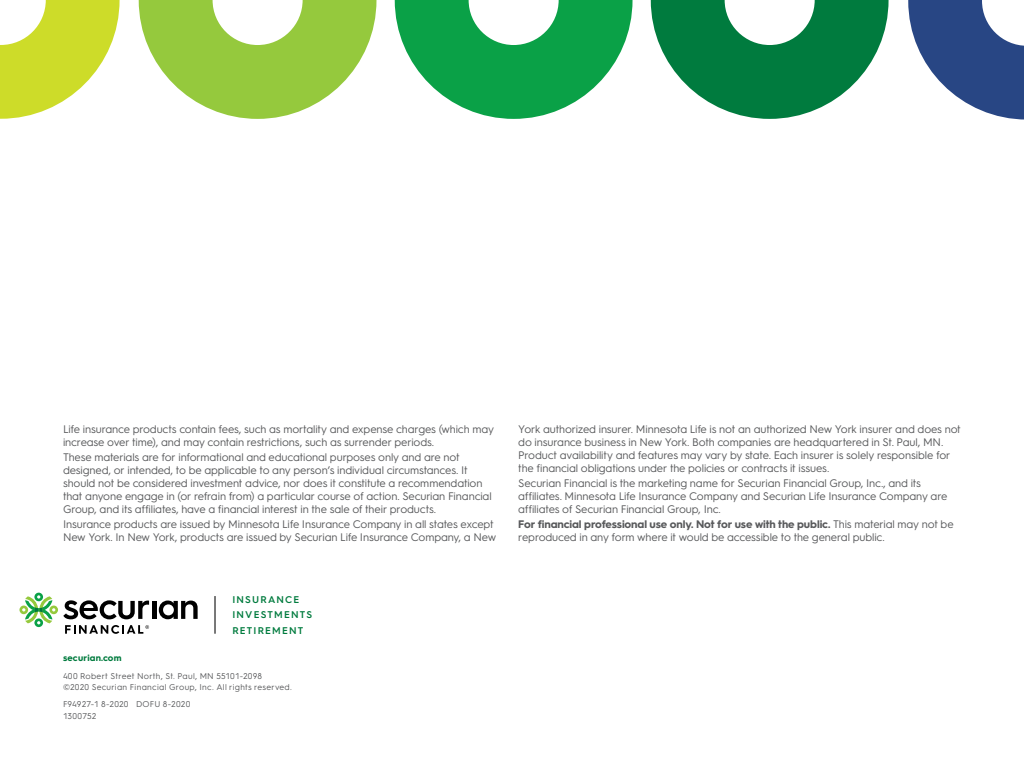
<style>
.page{position:relative;width:1024px;height:768px;background:#fff}
.page>*{position:absolute;margin:0;border:0;box-sizing:border-box;transform-origin:0 0}
.t1{font:11px/13px "Hurme Geometric Sans 3";letter-spacing:-.015em;color:#58595b}
.t2{font:600 9.8px/15.4px "Hurme Geometric Sans 3";letter-spacing:.12em;color:#007b3e}
.t3{font:700 9.1px "Hurme Geometric Sans 3";letter-spacing:.02em;color:#007b3e}
.t4{font:8.4px/11.2px "Hurme Geometric Sans 4";letter-spacing:.025em;color:#58595b}
.s1{font-weight:700}
</style>
<div class="page">
<hr style="left:152px;top:601px;width:4px;height:18px;background:#000">
<svg style="left:159px;top:601px;width:39px;height:18px"></svg>
<svg style="left:19px;top:593px;width:130px;height:41px"></svg>
<hr style="left:214px;top:596px;width:2px;height:38px;background:#000">
<svg style="left:651px;top:0;width:238px;height:119px"></svg>
<svg style="left:395px;top:0;width:238px;height:119px"></svg>
<svg style="left:139px;top:0;width:237px;height:119px"></svg>
<svg style="left:908px;top:0;width:116px;height:120px"></svg>
<svg style="left:0;top:0;width:120px;height:119px"></svg>
<p class="t1" style="left:63px;top:422px;width:433px">Life insurance products contain fees, such as mortality and expense charges (which may increase over time), and may contain restrictions, such as surrender periods.</p>
<p class="t1" style="left:63px;top:450px;width:430px">These materials are for informational and educational purposes only and are not designed, or intended, to be applicable to any person’s individual circumstances. It should not be considered investment advice, nor does it constitute a recommendation that anyone engage in (or refrain from) a particular course of action. Securian Financial Group, and its affiliates, have a financial interest in the sale of their products.</p>
<p class="t1" style="left:63px;top:517px;width:435px">Insurance products are issued by Minnesota Life Insurance Company in all states except<br>New York. In New York, products are issued by Securian Life Insurance Company, a New</p>
<p class="t2" style="left:232px;top:591px;width:81px">INSURANCE<br>INVESTMENTS<br>RETIREMENT</p>
<p class="t3" style="left:63px;top:652px;width:60px">securian.com</p>
<p class="t4" style="left:63px;top:670px;width:230px">400 Robert Street North, St. Paul, MN 55101-2098<br>©2020 Securian Financial Group, Inc. All rights reserved.</p>
<p class="t4" style="left:63px;top:699px;width:129px">F94927-1 8-2020 DOFU 8-2020<br>1300752</p>
<p class="t1" style="left:518px;top:422px;width:444px">York authorized insurer. Minnesota Life is not an authorized New York insurer and does not do insurance business in New York. Both companies are headquartered in St. Paul, MN.<br>Product availability and features may vary by state. Each insurer is solely responsible for the financial obligations under the policies or contracts it issues.</p>
<p class="t1" style="left:518px;top:476px;width:431px">Securian Financial is the marketing name for Securian Financial Group, Inc., and its affiliates. Minnesota Life Insurance Company and Securian Life Insurance Company are affiliates of Securian Financial Group, Inc.</p>
<p class="t1" style="left:518px;top:517px;width:437px"><span class="s1">For financial professional use only. Not for use with the public.</span> This material may not be reproduced in any form where it would be accessible to the general public.</p>
</div>
